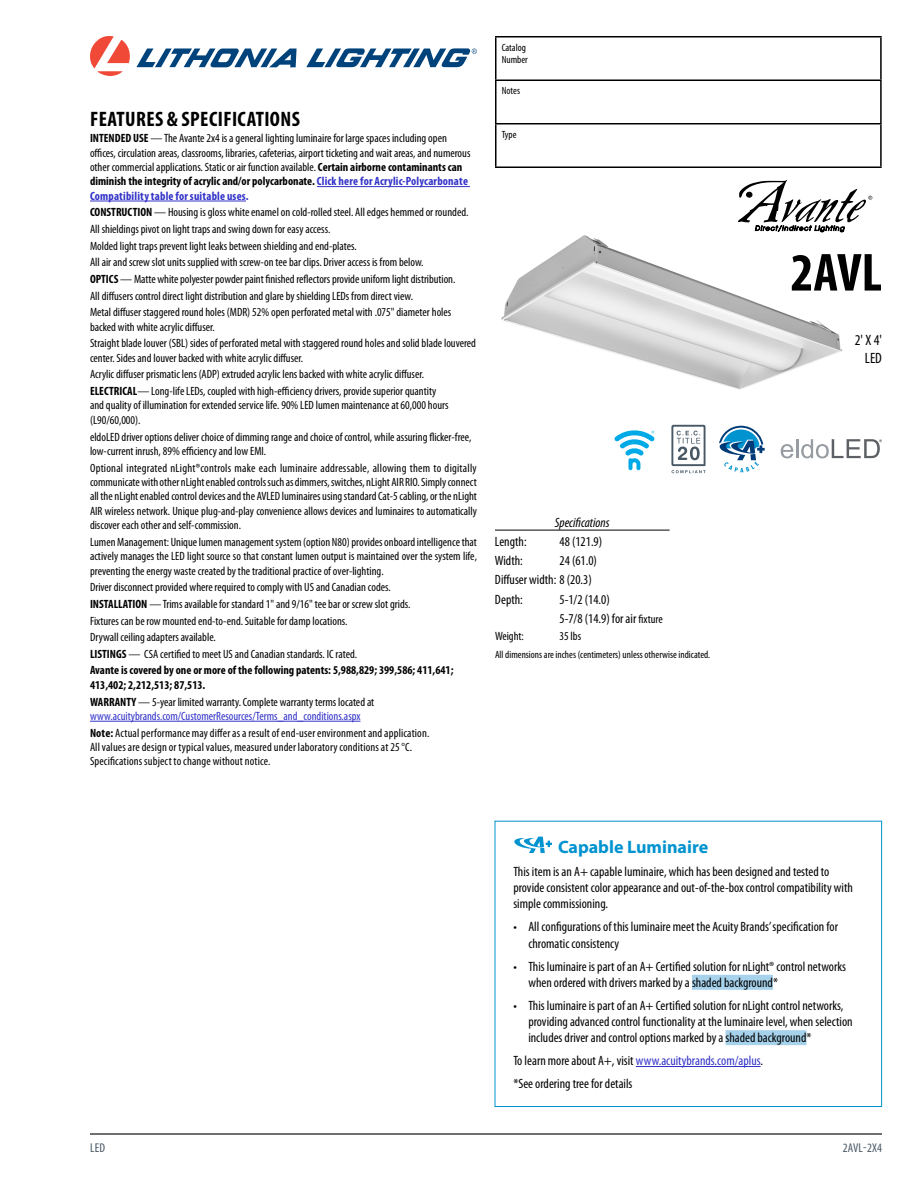
<style>
.page{position:relative;width:918px;height:1188px;background:#fff}
.page>*{position:absolute;margin:0;border:0;box-sizing:border-box;transform-origin:0 0}
.t1{font:700 condensed 54px "Myriad Pro";color:#000}
.t2{font:700 condensed 21px "Myriad Pro";letter-spacing:.02em;color:#000}
.t3{font:700 18px "Myriad Pro";color:#0093d0}
.t4{font:condensed 15px/18px "Myriad Pro";color:#000;text-align:right}
.t5{font:condensed 13.5px/16.2px "Myriad Pro";color:#000}
.t6{font:italic condensed 13.5px "Myriad Pro";color:#000}
.t7{font:condensed 12.75px "Myriad Pro";letter-spacing:.01em;color:#485865}
.t8{font:condensed 12px/16.6px "Myriad Pro";color:#000}
.t9{font:condensed 10.5px/12.6px "Myriad Pro";color:#000}
.s1{font-weight:700}
.s2{font-weight:700;color:#3232c8}
.s3{color:#3232c8}
.s4{font-size:12px}
</style>
<div class="page">
<img style="left:501px;top:232px;width:342px;height:158px">
<hr style="left:317px;top:186px;width:153px;height:1px;background:#3232c8">
<hr style="left:90px;top:201px;width:156px;height:1px;background:#3232c8">
<hr style="left:90px;top:721px;width:270px;height:1px;background:#3232c8">
<svg style="left:738px;top:180px;width:134px;height:52px"></svg>
<hr style="left:495px;top:530px;width:175px;height:1px;background:#000">
<hr style="left:495px;top:36px;width:387px;height:2px;background:#000">
<hr style="left:495px;top:38px;width:1px;height:42px;background:#000">
<hr style="left:880px;top:38px;width:2px;height:42px;background:#000">
<hr style="left:495px;top:80px;width:387px;height:1px;background:#000">
<hr style="left:495px;top:81px;width:1px;height:42px;background:#000">
<hr style="left:880px;top:81px;width:2px;height:42px;background:#000">
<hr style="left:495px;top:123px;width:387px;height:1px;background:#000">
<hr style="left:495px;top:124px;width:1px;height:42px;background:#000">
<hr style="left:880px;top:124px;width:2px;height:42px;background:#000">
<hr style="left:495px;top:166px;width:387px;height:2px;background:#000">
<hr style="left:90px;top:1133px;width:792px;height:2px;background:#000">
<svg style="left:781px;top:439px;width:101px;height:19px"></svg>
<svg style="left:719px;top:426px;width:46px;height:46px"></svg>
<div style="left:692px;top:975px;width:81px;height:15px;background:#a6d2ec"></div>
<div style="left:726px;top:1030px;width:81px;height:15px;background:#a6d2ec"></div>
<hr style="left:636px;top:1066px;width:125px;height:1px;background:#3232c8">
<div style="left:495px;top:821px;width:387px;height:286px;border:1px solid #0093d0"></div>
<svg style="left:514px;top:837px;width:38px;height:16px"></svg>
<svg style="left:671px;top:425px;width:35px;height:48px"></svg>
<svg style="left:615px;top:430px;width:39px;height:40px"></svg>
<svg style="left:90px;top:36px;width:207px;height:40px"></svg>
<svg style="left:306px;top:48px;width:171px;height:19px"></svg>
<h2 class="t2" style="left:90px;top:107px;width:211px">FEATURES &amp; SPECIFICATIONS</h2>
<p class="t8" style="left:90px;top:131px;width:382px;line-height:14.4px"><span class="s1">INTENDED USE</span> — The Avante 2x4 is a general lighting luminaire for large spaces including open offices, circulation areas, classrooms, libraries, cafeterias, airport ticketing and wait areas, and numerous other commercial applications. Static or air function available. <span class="s1">Certain airborne contaminants can diminish the integrity of acrylic and/or polycarbonate.</span> <span class="s2">Click here for Acrylic-Polycarbonate Compatibility table for suitable uses.</span></p>
<p class="t8" style="left:90px;top:204px;width:380px"><span class="s1">CONSTRUCTION</span> — Housing is gloss white enamel on cold-rolled steel. All edges hemmed or rounded.<br>All shieldings pivot on light traps and swing down for easy access.<br>Molded light traps prevent light leaks between shielding and end-plates.<br>All air and screw slot units supplied with screw-on tee bar clips. Driver access is from below.<br><span class="s1">OPTICS</span> — Matte white polyester powder paint finished reflectors provide uniform light distribution.<br>All diffusers control direct light distribution and glare by shielding LEDs from direct view.<br>Metal diffuser staggered round holes (MDR) 52% open perforated metal with .075" diameter holes</p>
<p class="t8" style="left:90px;top:319px;width:388px">backed with white acrylic diffuser.<br>Straight blade louver (SBL) sides of perforated metal with staggered round holes and solid blade louvered</p>
<p class="t8" style="left:90px;top:350px;width:348px">center. Sides and louver backed with white acrylic diffuser.<br>Acrylic diffuser prismatic lens (ADP) extruded acrylic lens backed with white acrylic diffuser.<br><span class="s1">ELECTRICAL</span>— Long-life LEDs, coupled with high-efficiency drivers, provide superior quantity</p>
<p class="t8" style="left:90px;top:399px;width:360px;line-height:14.4px">and quality of illumination for extended service life. 90% LED lumen maintenance at 60,000 hours (L90/60,000).</p>
<p class="t8" style="left:90px;top:430px;width:383px;line-height:14.4px">eldoLED driver options deliver choice of dimming range and choice of control, while assuring flicker-free, low-current inrush, 89% efficiency and low EMI.</p>
<p class="t8" style="left:90px;top:461px;width:389px;line-height:14.4px;text-align:justify">Optional integrated nLight®controls make each luminaire addressable, allowing them to digitally communicate with other nLight enabled controls such as dimmers, switches, nLight AIR RIO. Simply connect all the nLight enabled control devices and the AVLED luminaires using standard Cat-5 cabling, or the nLight AIR wireless network. Unique plug-and-play convenience allows devices and luminaires to automatically discover each other and self-commission.</p>
<p class="t8" style="left:90px;top:535px;width:389px;line-height:14.4px;text-align:justify">Lumen Management: Unique lumen management system (option N80) provides onboard intelligence that actively manages the LED light source so that constant lumen output is maintained over the system life, preventing the energy waste created by the traditional practice of over-lighting.</p>
<p class="t8" style="left:90px;top:579px;width:365px">Driver disconnect provided where required to comply with US and Canadian codes.<br><span class="s1">INSTALLATION</span> — Trims available for standard 1" and 9/16" tee bar or screw slot grids.<br>Fixtures can be row mounted end-to-end. Suitable for damp locations.<br>Drywall ceiling adapters available.<br><span class="s1">LISTINGS</span> — CSA certified to meet US and Canadian standards. IC rated.<br><span class="s1">Avante is covered by one or more of the following patents: 5,988,829; 399,586; 411,641;</span></p>
<p class="t8" style="left:90px;top:677px;width:286px"><span class="s1">413,402; 2,212,513; 87,513.<br>WARRANTY</span> — 5-year limited warranty. Complete warranty terms located at</p>
<p class="t8" style="left:90px;top:708px;width:341px"><span class="s3">www.acuitybrands.com/CustomerResources/Terms_and_conditions.aspx<br></span><span class="s1">Note:</span> Actual performance may differ as a result of end-user environment and application.</p>
<p class="t8" style="left:90px;top:740px;width:324px;line-height:14.4px">All values are design or typical values, measured under laboratory conditions at 25 °C.<br>Specifications subject to change without notice.</p>
<p class="t9" style="left:502px;top:41px;width:28px">Catalog<br>Number</p>
<p class="t9" style="left:502px;top:85px;width:20px">Notes</p>
<p class="t9" style="left:502px;top:128px;width:16px">Type</p>
<p class="t6" style="left:555px;top:515px;width:56px">Specifications</p>
<p class="t5" style="left:495px;top:534px;width:33px">Length:</p>
<p class="t5" style="left:559px;top:534px;width:44px">48 (121.9)</p>
<p class="t5" style="left:495px;top:553px;width:29px">Width:</p>
<p class="t5" style="left:495px;top:551px;width:104px;line-height:19.2px;text-indent:65px">24 (61.0)<br>Diffuser width: 8 (20.3)<br>Depth:</p>
<p class="t5" style="left:559px;top:590px;width:105px;line-height:19.2px">5-1/2 (14.0)<br>5-7/8 (14.9) for air <span class="s4">fixture</span></p>
<p class="t8" style="left:495px;top:628px;width:30px">Weight:</p>
<p class="t8" style="left:560px;top:628px;width:23px">35 lbs</p>
<p class="t9" style="left:495px;top:649px;width:217px">All dimensions are inches (centimeters) unless otherwise indicated.</p>
<h1 class="t1" style="left:790px;top:243px;width:93px">2AVL</h1>
<p class="t4" style="left:855px;top:331px;width:29px">2' X 4'<br>LED</p>
<h3 class="t3" style="left:558px;top:837px;width:152px">Capable Luminaire</h3>
<p class="t5" style="left:513px;top:864px;width:341px">This item is an A+ capable luminaire, which has been designed and tested to provide consistent color appearance and out-of-the-box control compatibility with simple commissioning.</p>
<p class="t5" style="left:528px;top:919px;width:311px;text-indent:-15px">• All configurations of this luminaire meet the Acuity Brands’ specification for chromatic consistency</p>
<p class="t5" style="left:528px;top:958px;width:319px;text-indent:-15px">• This luminaire is part of an A+ Certified solution for nLight® control networks when ordered with drivers marked by a shaded background*</p>
<p class="t5" style="left:528px;top:997px;width:326px;text-indent:-15px">• This luminaire is part of an A+ Certified solution for nLight control networks, providing advanced control functionality at the luminaire level, when selection includes driver and control options marked by a shaded background*</p>
<p class="t5" style="left:513px;top:1049px;width:251px;line-height:23px">To learn more about A+, visit <span class="s3">www.acuitybrands.com/aplus</span>. *See ordering tree for details</p>
<p class="t7" style="left:90px;top:1141px;width:17px">LED</p>
<p class="t7" style="left:843px;top:1141px;width:41px">2AVL-2X4</p>
</div>
